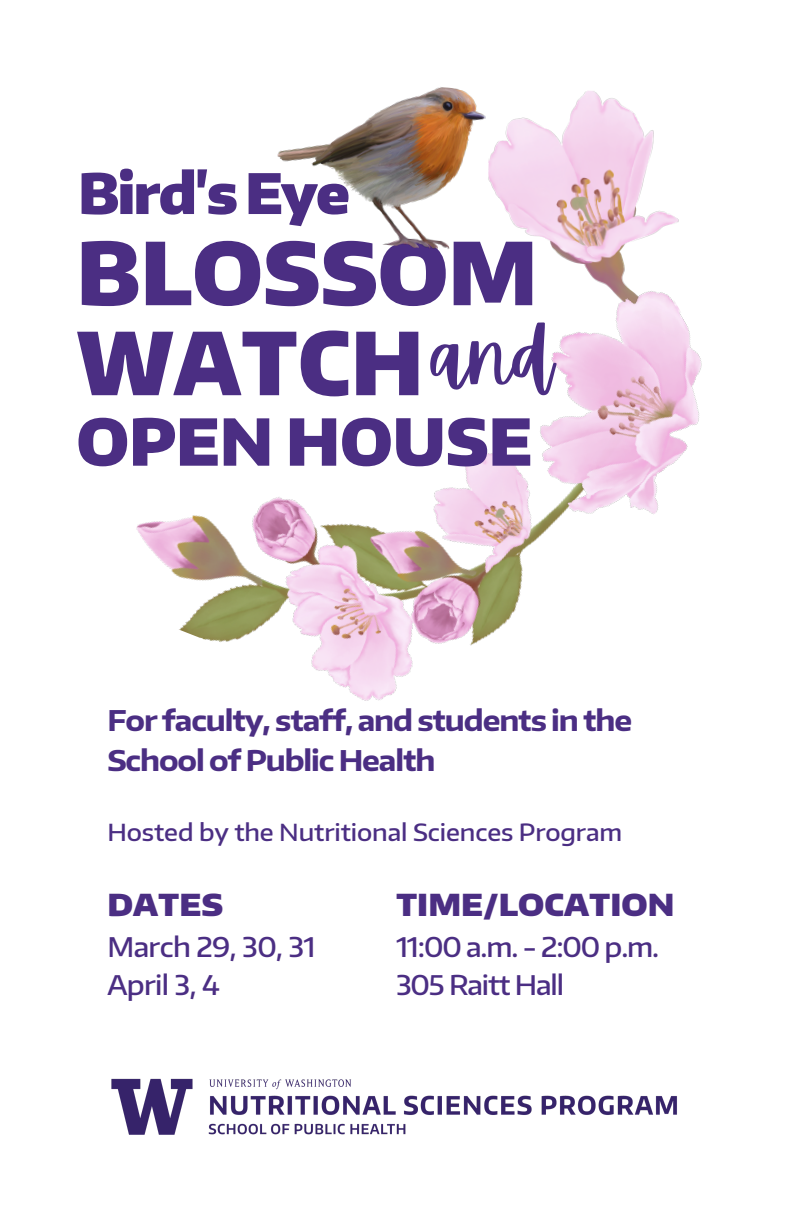
<style>
.page{position:relative;width:792px;height:1224px;background:#fff}
.page>*{position:absolute;margin:0;border:0;box-sizing:border-box;transform-origin:0 0}
.t1{font:900 85.8px/90px "Encode Sans";color:#4b2e83}
.t2{font:79px "Apricots";color:#4b2e83}
.t3{font:900 64px "Encode Sans";color:#4b2e83}
.t4{font:900 55.3px "Encode Sans";letter-spacing:-.035em;color:#4b2e83}
.t5{font:900 30.3px "Encode Sans Wide";color:#4b2e83}
.t6{font:700 28.5px/39.8px "Encode Sans Wide";letter-spacing:-.04em;color:#4b2e83}
.t7{font:500 27px/37.5px "Encode Sans Wide";letter-spacing:-.04em;color:#4b2e83}
.t8{font:500 23.5px "Encode Sans Wide";letter-spacing:-.005em;color:#4b2e83}
</style>
<div class="page">
<img style="left:136px;top:453px;width:387px;height:248px">
<img style="left:277px;top:87px;width:207px;height:163px">
<img style="left:484px;top:91px;width:195px;height:187px">
<img style="left:493px;top:278px;width:209px;height:272px">
<img style="left:111px;top:1078px;width:566px;height:57px">
<h3 class="t4" style="left:78px;top:157px;width:273px">Bird's Eye</h3>
<h1 class="t1" style="left:77px;top:225px;width:462px">BLOSSOM<br>WATCH</h1>
<h3 class="t3" style="left:77px;top:400px;width:457px">OPEN HOUSE</h3>
<h2 class="t2" style="left:431px;top:310px;width:125px">and</h2>
<p class="t6" style="left:107px;top:700px;width:526px">For faculty, staff, and students in the<br>School of Public Health</p>
<p class="t8" style="left:107px;top:817px;width:516px">Hosted by the Nutritional Sciences Program</p>
<p class="t5" style="left:107px;top:885px;width:117px">DATES</p>
<p class="t5" style="left:396px;top:885px;width:280px">TIME/LOCATION</p>
<p class="t7" style="left:107px;top:928px;width:210px">March 29, 30, 31<br>April 3, 4</p>
<p class="t7" style="left:396px;top:928px;width:265px">11:00 a.m. - 2:00 p.m.<br>305 Raitt Hall</p>
</div>
